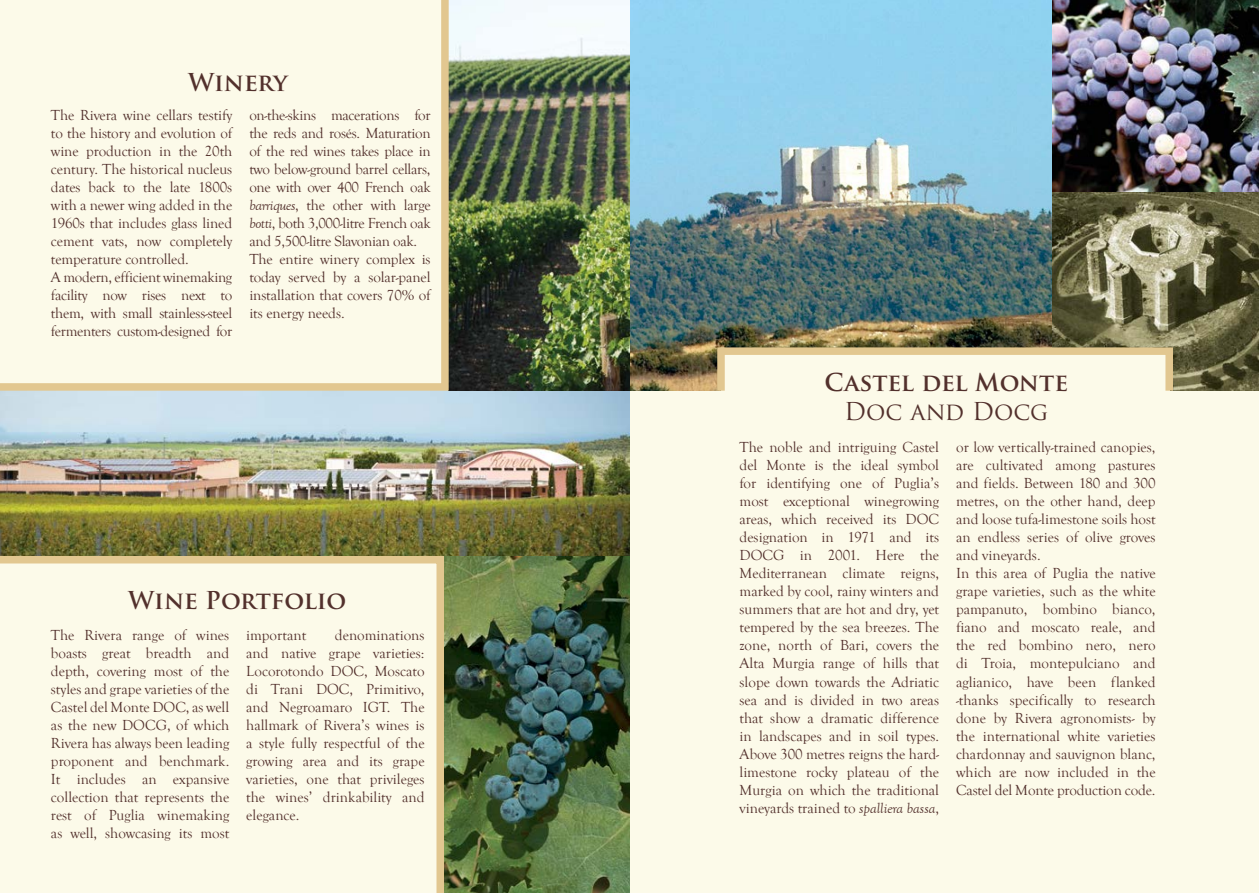
<style>
.page{position:relative;width:1259px;height:893px;background:#fcfae9}
.page>*{position:absolute;margin:0;border:0;box-sizing:border-box;transform-origin:0 0}
.t1{font:700 24px "Trajan Pro";color:#52302c}
.t2{font:24px "Trajan Pro";color:#52302c}
.t3{font:15px/18px "Goudy Old Style T";letter-spacing:-.005em;color:#52302c;text-align:justify}
.s1{font-style:italic}
</style>
<div class="page">
<img style="left:452px;top:0;width:600px;height:391px">
<img style="left:1052px;top:191px;width:207px;height:200px">
<img style="left:1052px;top:0;width:207px;height:191px">
<img style="left:0;top:391px;width:629px;height:165px">
<img style="left:448px;top:556px;width:181px;height:337px">
<svg style="left:0;top:0;width:452px;height:394px"></svg>
<svg style="left:0;top:552px;width:448px;height:341px"></svg>
<div style="left:721px;top:350px;width:448px;height:360px;background:#fcfae9"></div>
<div style="left:717px;top:347px;width:456px;height:47px;border:8px solid #e2c790"></div>
<h1 class="t1" style="left:188px;top:67px;width:101px">Winery</h1>
<p class="t3" style="left:51px;top:106px;width:183px;text-align:left">The Rivera wine cellars testify to the history and evolution of wine production in the 20th century. The historical nucleus dates back to the late 1800s with a newer wing added in the<br>1960s that includes glass lined cement vats, now completely temperature controlled.<br>A modern, efficient winemaking facility now rises next to them, with small stainless-steel fermenters custom-designed for</p>
<p class="t3" style="left:249px;top:106px;width:183px;text-align:left">on-the-skins macerations for the reds and rosés. Maturation of the red wines takes place in two below-ground barrel cellars, one with over 400 French oak <span class="s1">barriques</span>, the other with large <span class="s1">botti</span>, both 3,000-litre French oak and 5,500-litre Slavonian oak.<br>The entire winery complex is today served by a solar-panel installation that covers 70% of its energy needs.</p>
<h1 class="t1" style="left:128px;top:585px;width:219px">Wine Portfolio</h1>
<p class="t3" style="left:246px;top:626px;width:180px;text-indent:89px">denominations and native grape varieties:<br>Locorotondo DOC, Moscato di Trani DOC, Primitivo, and Negroamaro IGT. The hallmark of Rivera’s wines is a style fully respectful of the growing area and its grape varieties, one that privileges the wines’ drinkability and elegance.</p>
<p class="t3" style="left:51px;top:626px;width:180px">The Rivera range of wines boasts great breadth and depth, covering most of the styles and grape varieties of the Castel del Monte DOC, as well as the new DOCG, of which Rivera has always been leading proponent and benchmark.<br>It includes an expansive collection that represents the rest of Puglia winemaking as well, showcasing its most</p>
<p class="t3" style="left:246px;top:626px;width:62px">important</p>
<h1 class="t1" style="left:824px;top:367px;width:245px">Castel del Monte</h1>
<h1 class="t2" style="left:844px;top:396px;width:206px">Doc and Docg</h1>
<p class="t3" style="left:739px;top:439px;width:201px">The noble and intriguing Castel del Monte is the ideal symbol for identifying one of Puglia’s most exceptional winegrowing areas, which received its DOC designation in 1971 and its DOCG in 2001. Here the Mediterranean climate reigns, marked by cool, rainy winters and summers that are hot and dry, yet tempered by the sea breezes. The zone, north of Bari, covers the Alta Murgia range of hills that slope down towards the Adriatic sea and is divided in two areas that show a dramatic difference in landscapes and in soil types.<br>Above 300 metres reigns the hard&shy;limestone rocky plateau of the Murgia on which the traditional vineyards trained to <span class="s1">spalliera bassa</span>,</p>
<p class="t3" style="left:956px;top:439px;width:201px;text-align:left">or low vertically-trained canopies, are cultivated among pastures and fields. Between 180 and 300 metres, on the other hand, deep and loose tufa-limestone soils host an endless series of olive groves and vineyards.<br>In this area of Puglia the native grape varieties, such as the white pampanuto, bombino bianco, fiano and moscato reale, and the red bombino nero, nero di Troia, montepulciano and aglianico, have been flanked -thanks specifically to research done by Rivera agronomists- by the international white varieties chardonnay and sauvignon blanc, which are now included in the<br>Castel del Monte production code.</p>
</div>
